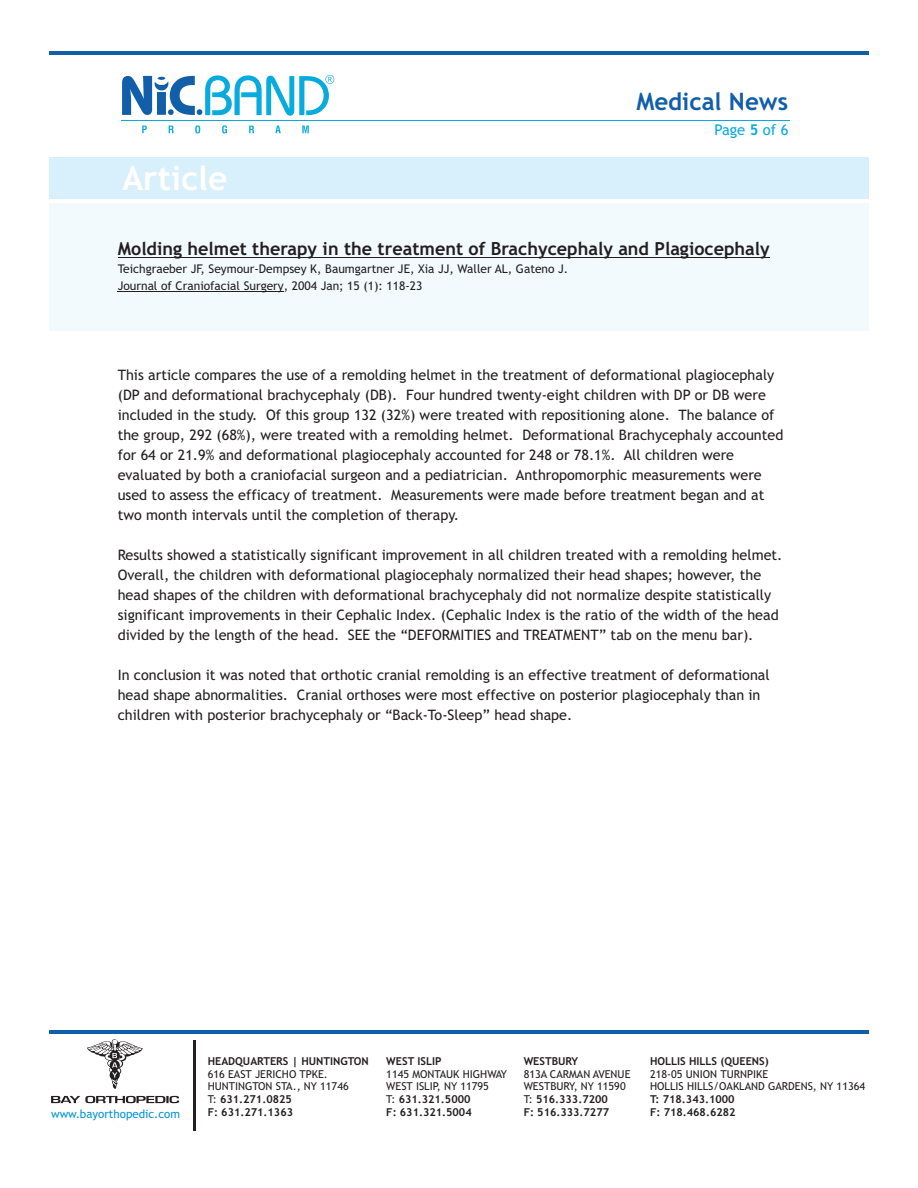
<style>
.page{position:relative;width:918px;height:1188px;background:#fff}
.page>*{position:absolute;margin:0;border:0;box-sizing:border-box;transform-origin:0 0}
.t1{font:700 33.6px "Trebuchet MS";color:#fff}
.t2{font:700 24.15px "Trebuchet MS";color:#115fa8}
.t3{font:700 18px "Trebuchet MS";color:#231f20}
.t4{font:14.85px "Trebuchet MS";color:#08abdd}
.t5{font:14.4px/20.1px "Trebuchet MS";color:#231f20}
.t6{font:12px/16.6px "Trebuchet MS";color:#231f20}
.t7{font:11.55px "Trebuchet MS";color:#0095d9}
.t8{font:10.95px/12.6px "Trebuchet MS";color:#231f20}
.t9{font:700 10.95px/12.6px "Trebuchet MS";color:#231f20}
.s1{font-weight:700}
</style>
<div class="page">
<div style="left:49px;top:203px;width:820px;height:128px;background:#f3fafe"></div>
<hr style="left:49px;top:1031px;width:820px;height:3px;background:#115fa8">
<hr style="left:193px;top:1040px;width:2px;height:91px;background:#231f20">
<hr style="left:49px;top:52px;width:820px;height:3px;background:#115fa8">
<svg style="left:142px;top:125px;width:167px;height:8px"></svg>
<hr style="left:121px;top:120px;width:669px;height:1px;background:#08abdd">
<svg style="left:122px;top:75px;width:212px;height:41px"></svg>
<svg style="left:51px;top:1096px;width:128px;height:7px"></svg>
<svg style="left:87px;top:1039px;width:56px;height:50px"></svg>
<hr style="left:118px;top:257px;width:652px;height:1px;background:#231f20">
<hr style="left:118px;top:291px;width:166px;height:1px;background:#231f20">
<h2 class="t2" style="left:636px;top:93px;width:153px">Medical News</h2>
<h1 class="t1" style="left:122px;top:165px;width:107px">Article</h1>
<p class="t4" style="left:714px;top:124px;width:76px">Page <span class="s1">5</span> of 6</p>
<p class="t3" style="left:118px;top:242px;width:654px">Molding helmet therapy in the treatment of Brachycephaly and Plagiocephaly</p>
<p class="t6" style="left:118px;top:262px;width:452px">Teichgraeber JF, Seymour-Dempsey K, Baumgartner JE, Xia JJ, Waller AL, Gateno J.<br>Journal of Craniofacial Surgery, 2004 Jan; 15 (1): 118-23</p>
<p class="t5" style="left:118px;top:366px;width:667px">This article compares the use of a remolding helmet in the treatment of deformational plagiocephaly (DP and deformational brachycephaly (DB). Four hundred twenty-eight children with DP or DB were included in the study. Of this group 132 (32%) were treated with repositioning alone. The balance of the group, 292 (68%), were treated with a remolding helmet. Deformational Brachycephaly accounted for 64 or 21.9% and deformational plagiocephaly accounted for 248 or 78.1%. All children were evaluated by both a craniofacial surgeon and a pediatrician. Anthropomorphic measurements were used to assess the efficacy of treatment. Measurements were made before treatment began and at two month intervals until the completion of therapy.</p>
<p class="t5" style="left:118px;top:546px;width:666px">Results showed a statistically significant improvement in all children treated with a remolding helmet.<br>Overall, the children with deformational plagiocephaly normalized their head shapes; however, the head shapes of the children with deformational brachycephaly did not normalize despite statistically significant improvements in their Cephalic Index. (Cephalic Index is the ratio of the width of the head divided by the length of the head. SEE the “DEFORMITIES and TREATMENT” tab on the menu bar).</p>
<p class="t5" style="left:118px;top:666px;width:653px">In conclusion it was noted that orthotic cranial remolding is an effective treatment of deformational head shape abnormalities. Cranial orthoses were most effective on posterior plagiocephaly than in children with posterior brachycephaly or “Back-To-Sleep” head shape.</p>
<p class="t7" style="left:51px;top:1109px;width:131px">www.bayorthopedic.com</p>
<p class="t9" style="left:208px;top:1056px;width:163px">HEADQUARTERS | HUNTINGTON</p>
<p class="t8" style="left:208px;top:1068px;width:143px">616 EAST JERICHO TPKE.<br>HUNTINGTON STA., NY 11746<br>T: <span class="s1">631.271.0825<br>F: 631.271.1363</span></p>
<p class="t9" style="left:386px;top:1056px;width:57px">WEST ISLIP</p>
<p class="t8" style="left:386px;top:1068px;width:122px">1145 MONTAUK HIGHWAY<br>WEST ISLIP, NY 11795<br>T: <span class="s1">631.321.5000<br>F: 631.321.5004</span></p>
<p class="t9" style="left:524px;top:1056px;width:56px">WESTBURY</p>
<p class="t8" style="left:524px;top:1068px;width:108px">813A CARMAN AVENUE<br>WESTBURY, NY 11590<br>T: <span class="s1">516.333.7200<br>F: 516.333.7277</span></p>
<p class="t9" style="left:650px;top:1056px;width:120px">HOLLIS HILLS (QUEENS)</p>
<p class="t8" style="left:650px;top:1068px;width:217px">218-05 UNION TURNPIKE<br>HOLLIS HILLS/OAKLAND GARDENS, NY 11364</p>
<p class="t9" style="left:650px;top:1094px;width:87px">T: 718.343.1000<br>F: 718.468.6282</p>
</div>
